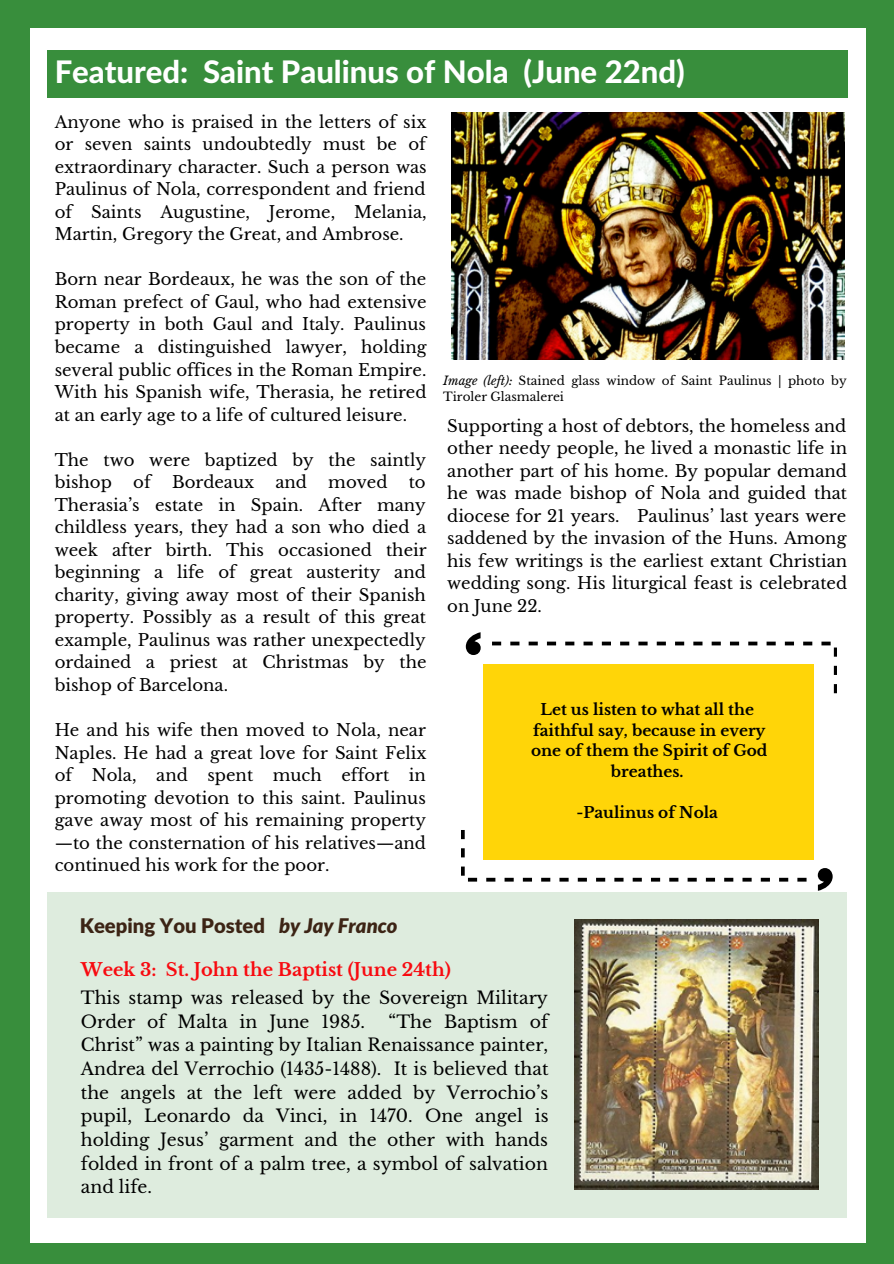
<style>
.page{position:relative;width:894px;height:1264px;background:#fff}
.page>*{position:absolute;margin:0;border:0;box-sizing:border-box;transform-origin:0 0}
.t1{font:800 31.05px "Lato Latin";color:#fff}
.t2{font:900 20.25px "Lato Latin";color:#3c2415}
.t3{font:700 17.85px "Libre Baskerville";color:#f80a10}
.t4{font:17.25px/23.7px "Libre Baskerville";color:#000}
.t5{font:16.5px/22.5px "Libre Baskerville";color:#000;text-align:justify}
.t6{font:700 15.3px/20.5px "Libre Baskerville";color:#000;text-align:center}
.t7{font:12px/16px "Libre Baskerville";color:#000}
.s1{font-style:italic}
.s2{font-family:"Lato";font-style:italic}
</style>
<div class="page">
<div style="left:0;top:0;width:893px;height:1263px;background:#388e3c"></div>
<div style="left:30px;top:28px;width:834px;height:1214px;background:#fff"></div>
<div style="left:47px;top:50px;width:800px;height:47px;background:#388e3c"></div>
<svg style="left:492px;top:641px;width:9px;height:4px"></svg>
<svg style="left:510px;top:641px;width:9px;height:4px"></svg>
<svg style="left:528px;top:641px;width:9px;height:4px"></svg>
<svg style="left:546px;top:641px;width:10px;height:4px"></svg>
<svg style="left:565px;top:641px;width:9px;height:4px"></svg>
<svg style="left:583px;top:641px;width:9px;height:4px"></svg>
<svg style="left:601px;top:641px;width:9px;height:4px"></svg>
<svg style="left:620px;top:641px;width:9px;height:4px"></svg>
<svg style="left:638px;top:641px;width:9px;height:4px"></svg>
<svg style="left:656px;top:641px;width:9px;height:4px"></svg>
<svg style="left:675px;top:641px;width:9px;height:4px"></svg>
<svg style="left:693px;top:641px;width:9px;height:4px"></svg>
<svg style="left:711px;top:641px;width:9px;height:4px"></svg>
<svg style="left:730px;top:641px;width:8px;height:4px"></svg>
<svg style="left:748px;top:641px;width:9px;height:4px"></svg>
<svg style="left:766px;top:641px;width:9px;height:4px"></svg>
<svg style="left:784px;top:641px;width:9px;height:4px"></svg>
<svg style="left:803px;top:641px;width:9px;height:4px"></svg>
<svg style="left:821px;top:641px;width:15px;height:15px"></svg>
<svg style="left:833px;top:665px;width:3px;height:10px"></svg>
<svg style="left:833px;top:684px;width:3px;height:9px"></svg>
<svg style="left:461px;top:830px;width:3px;height:9px"></svg>
<svg style="left:461px;top:848px;width:3px;height:9px"></svg>
<svg style="left:461px;top:866px;width:16px;height:15px"></svg>
<svg style="left:486px;top:877px;width:9px;height:4px"></svg>
<svg style="left:504px;top:877px;width:9px;height:4px"></svg>
<svg style="left:522px;top:877px;width:10px;height:4px"></svg>
<svg style="left:541px;top:877px;width:9px;height:4px"></svg>
<svg style="left:559px;top:877px;width:9px;height:4px"></svg>
<svg style="left:577px;top:877px;width:9px;height:4px"></svg>
<svg style="left:596px;top:877px;width:9px;height:4px"></svg>
<svg style="left:614px;top:877px;width:9px;height:4px"></svg>
<svg style="left:632px;top:877px;width:9px;height:4px"></svg>
<svg style="left:651px;top:877px;width:9px;height:4px"></svg>
<svg style="left:669px;top:877px;width:9px;height:4px"></svg>
<svg style="left:687px;top:877px;width:9px;height:4px"></svg>
<svg style="left:705px;top:877px;width:9px;height:4px"></svg>
<svg style="left:724px;top:877px;width:9px;height:4px"></svg>
<svg style="left:742px;top:877px;width:9px;height:4px"></svg>
<svg style="left:760px;top:877px;width:9px;height:4px"></svg>
<svg style="left:779px;top:877px;width:9px;height:4px"></svg>
<svg style="left:797px;top:877px;width:9px;height:4px"></svg>
<svg style="left:465px;top:632px;width:15px;height:23px"></svg>
<svg style="left:817px;top:868px;width:15px;height:22px"></svg>
<div style="left:483px;top:664px;width:330px;height:195px;background:#ffd508"></div>
<div style="left:47px;top:892px;width:799px;height:325px;background:#deecde"></div>
<img style="left:574px;top:919px;width:243px;height:270px">
<img style="left:451px;top:112px;width:393px;height:247px">
<p class="t1" style="left:55px;top:57px;width:631px">Featured: Saint Paulinus of Nola (June 22nd)</p>
<p class="t5" style="left:55px;top:111px;width:373px">Anyone who is praised in the letters of six or seven saints undoubtedly must be of extraordinary character. Such a person was Paulinus of Nola, correspondent and friend of Saints Augustine, Jerome, Melania, Martin, Gregory the Great, and Ambrose.</p>
<p class="t5" style="left:55px;top:268px;width:373px">Born near Bordeaux, he was the son of the Roman prefect of Gaul, who had extensive property in both Gaul and Italy. Paulinus became a distinguished lawyer, holding several public offices in the Roman Empire.<br>With his Spanish wife, Therasia, he retired at an early age to a life of cultured leisure.</p>
<p class="t5" style="left:55px;top:448px;width:373px">The two were baptized by the saintly bishop</p>
<p class="t5" style="left:133px;top:471px;width:19px">of</p>
<p class="t5" style="left:172px;top:471px;width:84px">Bordeaux</p>
<p class="t5" style="left:275px;top:471px;width:33px">and</p>
<p class="t5" style="left:328px;top:471px;width:61px">moved</p>
<p class="t5" style="left:55px;top:471px;width:373px;text-indent:354px">to Therasia’s estate in Spain. After many childless years, they had a son who died a week after birth. This occasioned their beginning a life of great austerity and charity, giving away most of their Spanish property. Possibly as a result of this great example, Paulinus was rather unexpectedly ordained a priest at Christmas by the bishop of Barcelona.</p>
<p class="t5" style="left:55px;top:719px;width:373px">He and his wife then moved to Nola, near Naples. He had a great love for Saint Felix of Nola, and spent much effort in promoting devotion to this saint. Paulinus gave away most of his remaining property —to the consternation of his relatives—and continued his work for the poor.</p>
<p class="t7" style="left:443px;top:373px;width:405px"><span class="s1">Image (left):</span> Stained glass window of Saint Paulinus | photo by<br>Tiroler Glasmalerei</p>
<p class="t5" style="left:447px;top:414px;width:401px">Supporting a host of debtors, the homeless and other needy people, he lived a monastic life in another part of his home. By popular demand he was made bishop of Nola and guided that diocese for 21 years. Paulinus’ last years were saddened by the invasion of the Huns. Among his few writings is the earliest extant Christian wedding song. His liturgical feast is celebrated on June 22.</p>
<p class="t6" style="left:540px;top:699px;width:215px">Let us listen to what all the</p>
<p class="t6" style="left:531px;top:720px;width:238px">faithful say, because in every one of them the Spirit of God breathes.</p>
<p class="t6" style="left:576px;top:802px;width:143px">-Paulinus of Nola</p>
<p class="t2" style="left:80px;top:916px;width:319px">Keeping You Posted <span class="s2">by Jay Franco</span></p>
<p class="t3" style="left:81px;top:959px;width:371px">Week 3: St. John the Baptist (June 24th)</p>
<p class="t4" style="left:81px;top:986px;width:468px">This stamp was released by the Sovereign Military<br>Order of Malta in June 1985.</p>
<p class="t4" style="left:81px;top:1009px;width:469px;text-align:justify;text-indent:307px">“The Baptism of Christ” was a painting by Italian Renaissance painter, Andrea del Verrochio (1435-1488). It is believed that the angels at the left were added by Verrochio’s pupil, Leonardo da Vinci, in 1470. One angel is holding Jesus’ garment and the other with hands folded in front of a palm tree, a symbol of salvation and life.</p>
</div>
